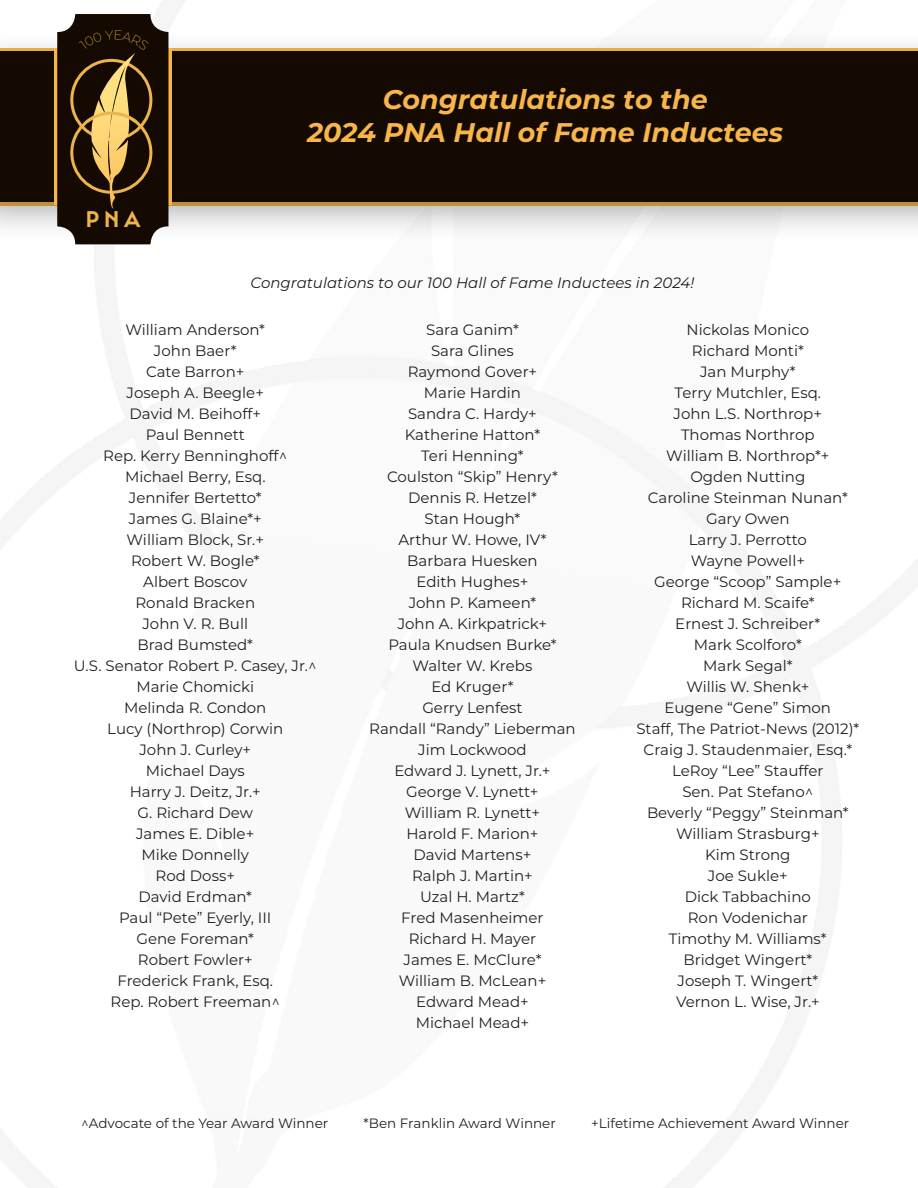
<style>
.page{position:relative;width:918px;height:1188px;background:#fff}
.page>*{position:absolute;margin:0;border:0;box-sizing:border-box;transform-origin:0 0}
.t1{font:italic 700 27px/32.2px "Montserrat";color:#f7b54a;text-align:center}
.t2{font:600 23.1px "Mendl Sans Dawn";color:#edb44a}
.t3{font:15px/21px "Montserrat";color:#231f20;text-align:center}
.t4{font:italic 15px "Montserrat";color:#231f20}
.t5{font:13.5px "Montserrat";color:#231f20}
</style>
<div class="page">
<div style="left:0;top:31px;width:918px;height:211px;background:#231f20;opacity:.35"></div>
<div style="left:0;top:51px;width:918px;height:150px;background:#140a01"></div>
<svg style="left:54px;top:48px;width:118px;height:156px"></svg>
<div style="left:57px;top:14px;width:111px;height:230px;background:#140a01;border-radius:18px"></div>
<div style="left:70px;top:59px;width:82px;height:82px;border:3px solid #ecb44a;border-radius:50%"></div>
<div style="left:70px;top:112px;width:82px;height:82px;border:3px solid #ecb44a;border-radius:50%"></div>
<svg style="left:79px;top:53px;width:70px;height:156px"></svg>
<p class="t2" style="left:86px;top:205px;width:56px">PNA</p>
<p class="t1" style="left:307px;top:82px;width:477px">Congratulations to the<br>2024 PNA Hall of Fame Inductees</p>
<p class="t4" style="left:251px;top:276px;width:445px">Congratulations to our 100 Hall of Fame Inductees in 2024!</p>
<p class="t3" style="left:74px;top:320px;width:245px">William Anderson*<br>John Baer*<br>Cate Barron+<br>Joseph A. Beegle+<br>David M. Beihoff+<br>Paul Bennett<br>Rep. Kerry Benninghoff^<br>Michael Berry, Esq.<br>Jennifer Bertetto*<br>James G. Blaine*+<br>William Block, Sr.+<br>Robert W. Bogle*<br>Albert Boscov<br>Ronald Bracken<br>John V. R. Bull<br>Brad Bumsted*<br>U.S. Senator Robert P. Casey, Jr.^<br>Marie Chomicki<br>Melinda R. Condon<br>Lucy (Northrop) Corwin<br>John J. Curley+<br>Michael Days<br>Harry J. Deitz, Jr.+<br>G. Richard Dew<br>James E. Dible+<br>Mike Donnelly<br>Rod Doss+<br>David Erdman*<br>Paul “Pete” Eyerly, III<br>Gene Foreman*<br>Robert Fowler+<br>Frederick Frank, Esq.<br>Rep. Robert Freeman^</p>
<p class="t3" style="left:636px;top:320px;width:225px">Nickolas Monico<br>Richard Monti*<br>Jan Murphy*<br>Terry Mutchler, Esq.<br>John L.S. Northrop+<br>Thomas Northrop<br>William B. Northrop*+<br>Ogden Nutting<br>Caroline Steinman Nunan*<br>Gary Owen<br>Larry J. Perrotto<br>Wayne Powell+<br>George “Scoop” Sample+<br>Richard M. Scaife*<br>Ernest J. Schreiber*<br>Mark Scolforo*<br>Mark Segal*<br>Willis W. Shenk+<br>Eugene “Gene” Simon<br>Staff, The Patriot-News (2012)*<br>Craig J. Staudenmaier, Esq.*<br>LeRoy “Lee” Stauffer<br>Sen. Pat Stefano^<br>Beverly “Peggy” Steinman*<br>William Strasburg+<br>Kim Strong<br>Joe Sukle+<br>Dick Tabbachino<br>Ron Vodenichar<br>Timothy M. Williams*<br>Bridget Wingert*<br>Joseph T. Wingert*<br>Vernon L. Wise, Jr.+</p>
<p class="t3" style="left:369px;top:320px;width:208px">Sara Ganim*<br>Sara Glines<br>Raymond Gover+<br>Marie Hardin<br>Sandra C. Hardy+<br>Katherine Hatton*<br>Teri Henning*<br>Coulston “Skip” Henry*<br>Dennis R. Hetzel*<br>Stan Hough*<br>Arthur W. Howe, IV*<br>Barbara Huesken<br>Edith Hughes+<br>John P. Kameen*<br>John A. Kirkpatrick+<br>Paula Knudsen Burke*<br>Walter W. Krebs<br>Ed Kruger*<br>Gerry Lenfest<br>Randall “Randy” Lieberman<br>Jim Lockwood<br>Edward J. Lynett, Jr.+<br>George V. Lynett+<br>William R. Lynett+<br>Harold F. Marion+<br>David Martens+<br>Ralph J. Martin+<br>Uzal H. Martz*<br>Fred Masenheimer<br>Richard H. Mayer<br>James E. McClure*<br>William B. McLean+<br>Edward Mead+<br>Michael Mead+</p>
<p class="t5" style="left:81px;top:1118px;width:249px">^Advocate of the Year Award Winner</p>
<p class="t5" style="left:364px;top:1118px;width:194px">*Ben Franklin Award Winner</p>
<p class="t5" style="left:591px;top:1118px;width:260px">+Lifetime Achievement Award Winner</p>
</div>
